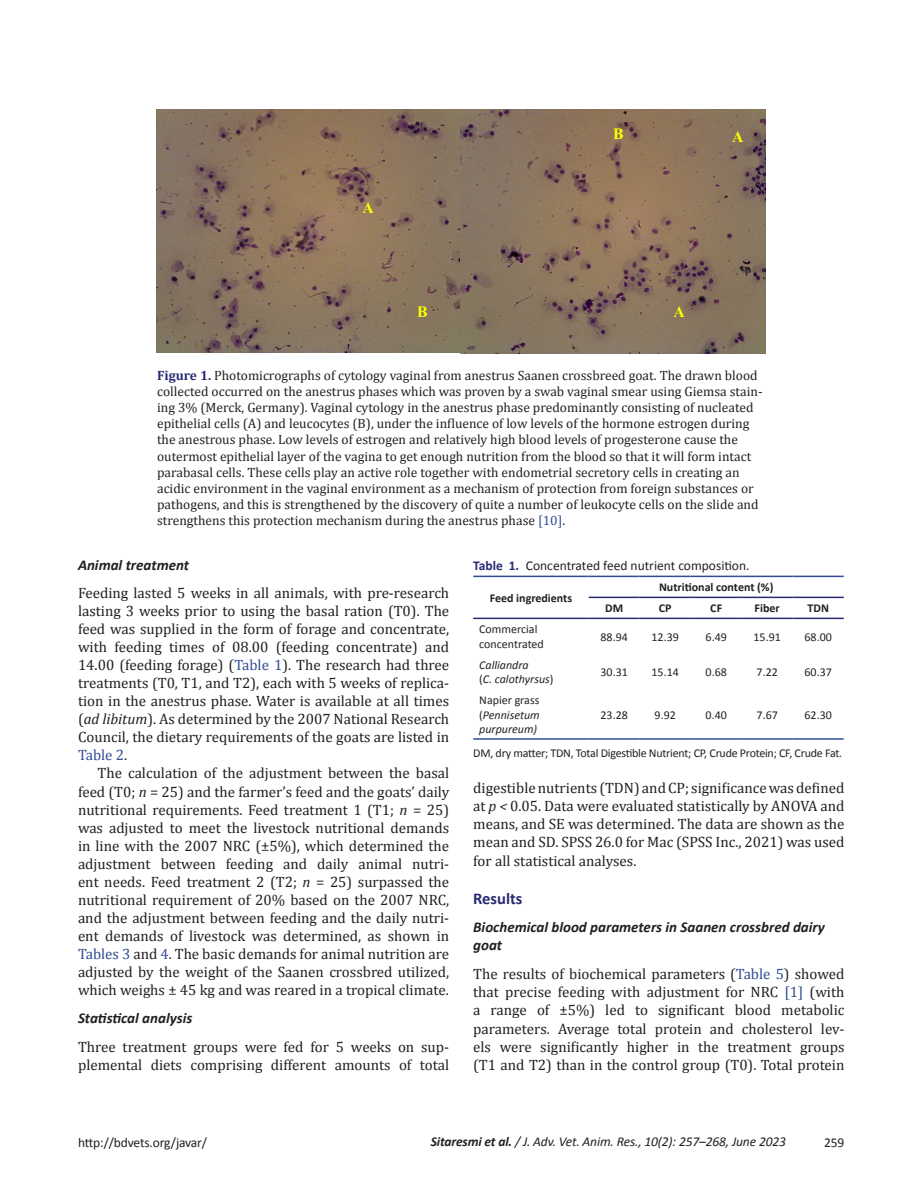
<style>
.page{position:relative;width:918px;height:1188px;background:#fff}
.page>*{position:absolute;margin:0;border:0;box-sizing:border-box;transform-origin:0 0}
.Head_A{font:700 16.5px "Calibri";color:#292a73}
.t1{font:700 15.75px "Times New Roman";color:#ff0}
.Para_1st{font:15px/18px "Cambria";color:#231f20;text-align:justify}
.Para_Indent{font:15px/18px "Cambria";color:#231f20;text-align:justify}
.Head_B{font:italic 700 15px/18.1px "Calibri";color:#231f20}
.Head_C{font:italic 700 15px "Calibri";color:#231f20}
.t2{font:13.5px/16.2px "Cambria";color:#231f20}
.Table_Caption{font:13.5px "Calibri";color:#231f20}
.t3{font:italic 13.5px "Calibri";letter-spacing:-.01em;color:#231f20}
.Table_text{font:12px/14.4px "Calibri";color:#231f20}
.Table_Source{font:12px "Calibri";letter-spacing:-.02em;color:#231f20}
.Table_text-2{font:italic 12px/14.4px "Calibri";color:#231f20}
.Table_text-3{font:700 12px "Calibri";color:#231f20}
.s1{font-weight:700;color:#292a73}
.s2{color:#304d94}
.s3{font-style:italic}
.s4{font-style:normal}
.s5{font-weight:700}
</style>
<div class="page">
<img style="left:156px;top:110px;width:304px;height:242px">
<img style="left:460px;top:110px;width:305px;height:244px">
<hr style="left:473px;top:576px;width:116px;height:1px;background:#304d94">
<hr style="left:473px;top:618px;width:116px;height:1px;background:#292a73">
<hr style="left:589px;top:576px;width:51px;height:1px;background:#304d94">
<hr style="left:640px;top:576px;width:51px;height:1px;background:#304d94">
<hr style="left:691px;top:576px;width:51px;height:1px;background:#304d94">
<hr style="left:742px;top:576px;width:51px;height:1px;background:#304d94">
<hr style="left:793px;top:576px;width:51px;height:1px;background:#304d94">
<hr style="left:589px;top:597px;width:51px;height:1px;background:#292a73">
<hr style="left:640px;top:597px;width:51px;height:1px;background:#292a73">
<hr style="left:691px;top:597px;width:51px;height:1px;background:#292a73">
<hr style="left:742px;top:597px;width:51px;height:1px;background:#292a73">
<hr style="left:793px;top:597px;width:51px;height:1px;background:#292a73">
<hr style="left:589px;top:618px;width:51px;height:1px;background:#292a73">
<hr style="left:640px;top:618px;width:51px;height:1px;background:#292a73">
<hr style="left:691px;top:618px;width:51px;height:1px;background:#292a73">
<hr style="left:742px;top:618px;width:51px;height:1px;background:#292a73">
<hr style="left:793px;top:618px;width:51px;height:1px;background:#292a73">
<hr style="left:473px;top:738px;width:116px;height:2px;background:#304d94">
<hr style="left:589px;top:738px;width:51px;height:2px;background:#304d94">
<hr style="left:640px;top:738px;width:51px;height:2px;background:#304d94">
<hr style="left:691px;top:738px;width:51px;height:2px;background:#304d94">
<hr style="left:742px;top:738px;width:51px;height:2px;background:#304d94">
<hr style="left:793px;top:738px;width:51px;height:2px;background:#304d94">
<p class="t1" style="left:362px;top:196px;width:13px">A</p>
<p class="t1" style="left:417px;top:301px;width:12px">B</p>
<p class="t1" style="left:613px;top:123px;width:12px">B</p>
<p class="t1" style="left:732px;top:126px;width:13px">A</p>
<p class="t1" style="left:673px;top:301px;width:13px">A</p>
<p class="t2" style="left:157px;top:367px;width:607px"><span class="s1">Figure 1.</span> Photomicrographs of cytology vaginal from anestrus Saanen crossbreed goat. The drawn blood collected occurred on the anestrus phases which was proven by a swab vaginal smear using Giemsa stain&shy;ing 3% (Merck, Germany). Vaginal cytology in the anestrus phase predominantly consisting of nucleated epithelial cells (A) and leucocytes (B), under the influence of low levels of the hormone estrogen during the anestrous phase. Low levels of estrogen and relatively high blood levels of progesterone cause the outermost epithelial layer of the vagina to get enough nutrition from the blood so that it will form intact parabasal cells. These cells play an active role together with endometrial secretory cells in creating an acidic environment in the vaginal environment as a mechanism of protection from foreign substances or pathogens, and this is strengthened by the discovery of quite a number of leukocyte cells on the slide and strengthens this protection mechanism during the anestrus phase <span class="s2">[10]</span>.</p>
<p class="Table_Caption" style="left:473px;top:557px;width:278px"><span class="s1">Table 1.</span> Concentrated feed nutrient composition.</p>
<p class="Table_text-3" style="left:490px;top:590px;width:84px">Feed ingredients</p>
<p class="Head_C" style="left:78px;top:555px;width:113px">Animal treatment</p>
<p class="Para_1st" style="left:78px;top:584px;width:373px">Feeding lasted 5 weeks in all animals, with pre-research lasting 3 weeks prior to using the basal ration (T0). The feed was supplied in the form of forage and concentrate, with feeding times of 08.00 (feeding concentrate) and 14.00 (feeding forage) (<span class="s2">Table 1</span>). The research had three treatments (T0, T1, and T2), each with 5 weeks of replica&shy;tion in the anestrus phase. Water is available at all times (<span class="s3">ad libitum</span>). As determined by the 2007 National Research Council, the dietary requirements of the goats are listed in <span class="s2">Table 2</span>.</p>
<p class="Para_Indent" style="left:78px;top:764px;width:373px;text-indent:20px">The calculation of the adjustment between the basal feed (T0; <span class="s3">n</span> = 25) and the farmer’s feed and the goats’ daily nutritional requirements. Feed treatment 1 (T1; <span class="s3">n</span> = 25) was adjusted to meet the livestock nutritional demands in line with the 2007 NRC (±5%), which determined the adjustment between feeding and daily animal nutri&shy;ent needs. Feed treatment 2 (T2; <span class="s3">n</span> = 25) surpassed the nutritional requirement of 20% based on the 2007 NRC, and the adjustment between feeding and the daily nutri&shy;ent demands of livestock was determined, as shown in <span class="s2">Tables 3</span> and <span class="s2">4</span>. The basic demands for animal nutrition are adjusted by the weight of the Saanen crossbred utilized, which weighs ± 45 kg and was reared in a tropical climate.</p>
<p class="Head_C" style="left:78px;top:1009px;width:116px">Statistical analysis</p>
<p class="Para_1st" style="left:78px;top:1038px;width:373px">Three treatment groups were fed for 5 weeks on sup&shy;plemental diets comprising different amounts of total</p>
<p class="Table_text-3" style="left:659px;top:580px;width:116px">Nutritional content (%)</p>
<p class="Table_text-3" style="left:605px;top:601px;width:20px">DM</p>
<p class="Table_text-3" style="left:659px;top:601px;width:14px">CP</p>
<p class="Table_text-3" style="left:710px;top:601px;width:13px">CF</p>
<p class="Table_text-3" style="left:755px;top:601px;width:27px">Fiber</p>
<p class="Table_text-3" style="left:808px;top:601px;width:23px">TDN</p>
<p class="Table_text" style="left:479px;top:622px;width:66px">Commercial concentrated</p>
<p class="Table_text" style="left:601px;top:629px;width:29px">88.94</p>
<p class="Table_text" style="left:652px;top:629px;width:29px">12.39</p>
<p class="Table_text" style="left:706px;top:629px;width:23px">6.49</p>
<p class="Table_text" style="left:754px;top:629px;width:29px">15.91</p>
<p class="Table_text" style="left:805px;top:629px;width:29px">68.00</p>
<p class="Table_text-2" style="left:479px;top:657px;width:76px">Calliandra<br><span class="s4">(</span>C. calothyrsus<span class="s4">)</span></p>
<p class="Table_text" style="left:601px;top:664px;width:29px">30.31</p>
<p class="Table_text" style="left:652px;top:664px;width:29px">15.14</p>
<p class="Table_text" style="left:706px;top:664px;width:23px">0.68</p>
<p class="Table_text" style="left:757px;top:664px;width:23px">7.22</p>
<p class="Table_text" style="left:805px;top:664px;width:29px">60.37</p>
<p class="Table_text-2" style="left:479px;top:692px;width:62px;text-align:justify"><span class="s4">Napier grass (</span>Pennisetum purpureum)</p>
<p class="Table_text" style="left:601px;top:707px;width:29px">23.28</p>
<p class="Table_text" style="left:655px;top:707px;width:23px">9.92</p>
<p class="Table_text" style="left:706px;top:707px;width:23px">0.40</p>
<p class="Table_text" style="left:757px;top:707px;width:23px">7.67</p>
<p class="Table_text" style="left:805px;top:707px;width:29px">62.30</p>
<p class="Table_Source" style="left:473px;top:746px;width:370px">DM, dry matter; TDN, Total Digestible Nutrient; CP, Crude Protein; CF, Crude Fat.</p>
<p class="Para_1st" style="left:473px;top:779px;width:373px">digestible nutrients (TDN) and CP; significance was defined at <span class="s3">p &lt;</span> 0.05. Data were evaluated statistically by ANOVA and means, and SE was determined. The data are shown as the mean and SD. SPSS 26.0 for Mac (SPSS Inc., 2021) was used for all statistical analyses.</p>
<p class="Head_A" style="left:473px;top:888px;width:51px">Results</p>
<p class="Head_B" style="left:473px;top:917px;width:353px">Biochemical blood parameters in Saanen crossbred dairy goat</p>
<p class="Para_1st" style="left:473px;top:965px;width:373px">The results of biochemical parameters (<span class="s2">Table 5</span>) showed that precise feeding with adjustment for NRC <span class="s2">[1]</span> (with a range of ±5%) led to significant blood metabolic parameters. Average total protein and cholesterol lev&shy;els were significantly higher in the treatment groups (T1 and T2) than in the control group (T0). Total protein</p>
<p class="Table_Caption" style="left:78px;top:1134px;width:131px">http://bdvets.org/javar/</p>
<p class="t3" style="left:431px;top:1133px;width:357px"><span class="s5">Sitaresmi et al.</span> / J. Adv. Vet. Anim. Res., 10(2): 257–268, June 2023</p>
<p class="Table_Caption" style="left:824px;top:1134px;width:22px">259</p>
</div>
